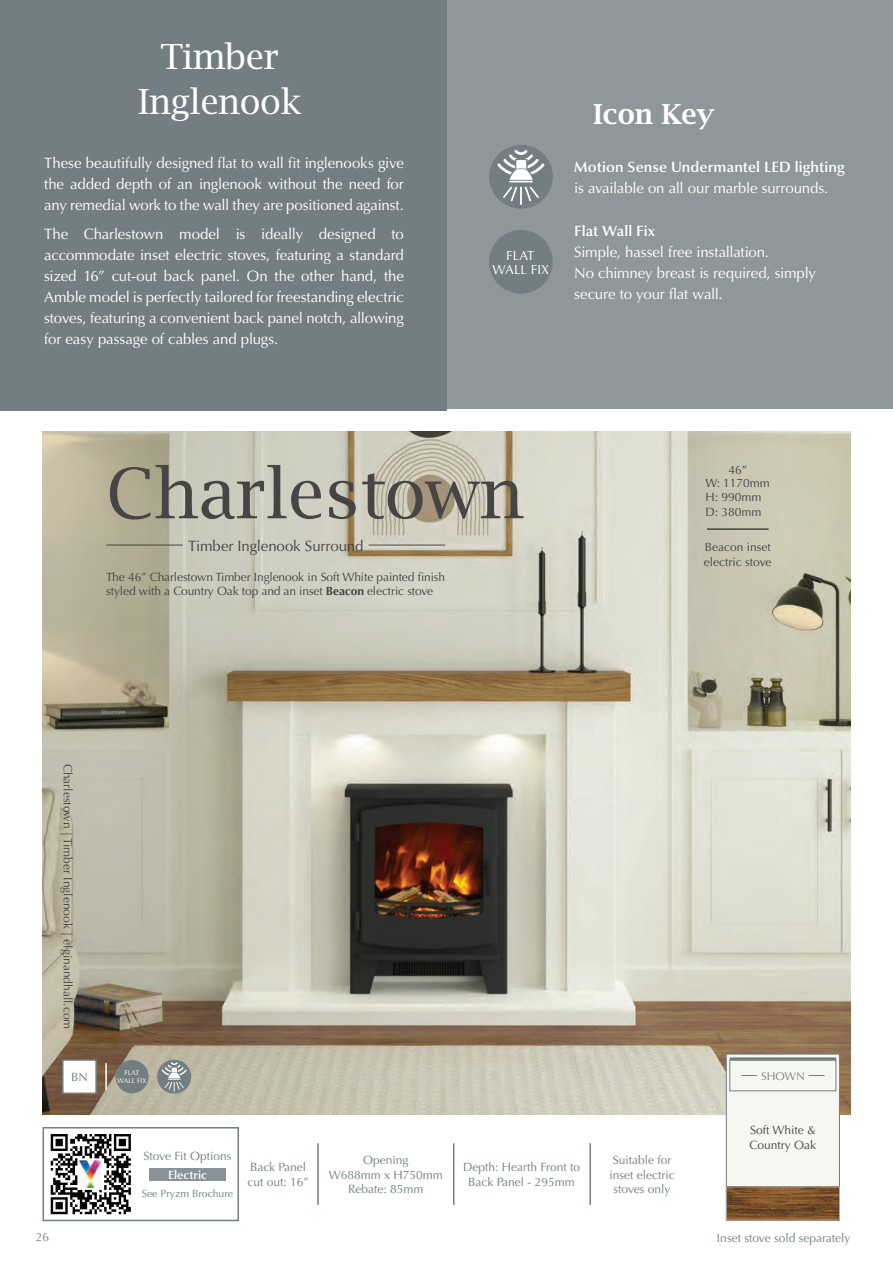
<style>
.page{position:relative;width:893px;height:1263px;background:#fff}
.page>*{position:absolute;margin:0;border:0;box-sizing:border-box;transform-origin:0 0}
.t1{font:75px "Lucida Bright EF";color:#474446}
.t2{font:37.5px/45px "Lucida Bright EF";letter-spacing:-.01em;color:#fff;text-align:center}
.t3{font:600 30px "Lucida Bright EF";color:#fff}
.t4{font:15px/21px "Optima LT Std";letter-spacing:-.01em;color:#fff;text-align:justify}
.t5{font:15px "Optima LT Std";letter-spacing:-.005em;color:#474446}
.t6{font:13.2px/14.7px "Optima LT Std";color:#fff;text-align:center}
.t7{font:12px/14.4px "Optima LT Std";letter-spacing:-.01em;color:#474446}
.t8{font:12px/14.4px "Optima LT Std";color:#727e82;text-align:center}
.t9{font:600 12px "Optima LT Std";color:#fff}
.t10{font:11.25px "Optima LT Std";letter-spacing:.005em;color:#727e82}
.t11{font:10.5px "Optima LT Std";color:#727e82}
.t12{font:6.9px/7.6px "Optima LT Std";color:#fff;text-align:center}
.s1{font-weight:600}
.s2{font-weight:700}
</style>
<div class="page">
<img style="left:43px;top:432px;width:807px;height:682px">
<div style="left:115px;top:1060px;width:34px;height:33px;background:#727e82;border-radius:50%"></div>
<div style="left:157px;top:1060px;width:34px;height:34px;background:#727e82;border-radius:50%"></div>
<svg style="left:162px;top:1062px;width:25px;height:30px"></svg>
<div style="left:62px;top:1059px;width:35px;height:35px;background:#fff;border:2px solid #727e82"></div>
<hr style="left:105px;top:1063px;width:2px;height:27px;background:#fff">
<hr style="left:106px;top:545px;width:77px;height:1px;background:#474446">
<hr style="left:369px;top:545px;width:76px;height:1px;background:#474446">
<div style="left:728px;top:1056px;width:110px;height:130px;background:#f7f7f2"></div>
<div style="left:726px;top:1054px;width:114px;height:166px;border:1px solid #727e82"></div>
<img style="left:728px;top:1188px;width:110px;height:30px">
<div style="left:726px;top:1186px;width:114px;height:34px;border:1px solid #afafb0"></div>
<hr style="left:707px;top:528px;width:62px;height:2px;background:#474446">
<hr style="left:317px;top:1143px;width:2px;height:62px;background:#727e82">
<hr style="left:453px;top:1143px;width:1px;height:62px;background:#727e82">
<hr style="left:589px;top:1143px;width:2px;height:62px;background:#727e82">
<hr style="left:730px;top:1057px;width:106px;height:3px;background:#727e82">
<div style="left:730px;top:1060px;width:106px;height:31px;border:1px solid #727e82"></div>
<svg style="left:809px;top:1075px;width:16px;height:1px"></svg>
<svg style="left:741px;top:1075px;width:16px;height:1px"></svg>
<div style="left:446px;top:0;width:447px;height:409px;background:#8f979a"></div>
<div style="left:0;top:0;width:446px;height:410px;background:#727e82"></div>
<div style="left:489px;top:145px;width:64px;height:64px;background:#727e82;border-radius:50%"></div>
<svg style="left:497px;top:150px;width:47px;height:55px"></svg>
<div style="left:489px;top:230px;width:64px;height:64px;background:#727e82;border-radius:50%"></div>
<div style="left:43px;top:1127px;width:196px;height:94px;border:2px solid #727e82"></div>
<div style="left:149px;top:1168px;width:77px;height:13px;background:#899296"></div>
<svg style="left:50px;top:1134px;width:76px;height:81px"></svg>
<svg style="left:51px;top:1134px;width:80px;height:80px"></svg>
<img style="left:80px;top:1161px;width:22px;height:26px">
<p class="t2" style="left:138px;top:34px;width:165px">Timber<br>Inglenook</p>
<p class="t4" style="left:44px;top:152px;width:361px">These beautifully designed flat to wall fit inglenooks give the added depth of an inglenook without the need for any remedial work to the wall they are positioned against.</p>
<p class="t4" style="left:44px;top:224px;width:361px">The Charlestown model is ideally designed to accommodate inset electric stoves, featuring a standard sized 16” cut-out back panel. On the other hand, the Amble model is perfectly tailored for freestanding electric stoves, featuring a convenient back panel notch, allowing for easy passage of cables and plugs.</p>
<p class="t6" style="left:493px;top:248px;width:58px">FLAT<br>WALL FIX</p>
<p class="t3" style="left:593px;top:98px;width:123px">Icon Key</p>
<p class="t4" style="left:574px;top:156px;width:272px"><span class="s1">Motion Sense Undermantel LED lighting </span>is available on all our marble surrounds.</p>
<p class="t4" style="left:574px;top:220px;width:243px;text-align:left"><span class="s1">Flat Wall Fix<br></span>Simple, hassel free installation.<br>No chimney breast is required, simply secure to your flat wall.</p>
<p class="t1" style="left:106px;top:454px;width:419px">Charlestown</p>
<p class="t5" style="left:188px;top:537px;width:177px">Timber Inglenook Surround</p>
<p class="t7" style="left:106px;top:569px;width:340px">The 46” Charlestown Timber Inglenook in Soft White painted finish styled with a Country Oak top and an inset <span class="s2">Beacon</span> electric stove</p>
<p class="t7" style="left:728px;top:463px;width:20px">46”</p>
<p class="t7" style="left:706px;top:476px;width:66px">W: 1170mm<br>H: 990mm<br>D: 380mm</p>
<p class="t7" style="left:704px;top:540px;width:69px">Beacon inset electric stove</p>
<p class="t7" style="left:75px;top:764px;width:267px;rotate:90deg">Charlestown | Timber Inglenook | elginandhall.com</p>
<p class="t8" style="left:71px;top:1070px;width:18px">BN</p>
<p class="t12" style="left:117px;top:1069px;width:31px">FLAT<br>WALL FIX</p>
<p class="t10" style="left:761px;top:1069px;width:45px">SHOWN</p>
<p class="t8" style="left:36px;top:1230px;width:15px">26</p>
<p class="t8" style="left:143px;top:1149px;width:90px">Stove Fit Options</p>
<p class="t11" style="left:142px;top:1187px;width:93px">See Pryzm Brochure</p>
<p class="t9" style="left:168px;top:1168px;width:40px">Electric</p>
<p class="t8" style="left:247px;top:1160px;width:63px;text-align:left">Back Panel cut out: 16”</p>
<p class="t8" style="left:363px;top:1153px;width:47px">Opening</p>
<p class="t8" style="left:329px;top:1167px;width:116px">W688mm x H750mm<br>Rebate: 85mm</p>
<p class="t8" style="left:463px;top:1160px;width:118px">Depth: Hearth Front to<br>Back Panel - 295mm</p>
<p class="t8" style="left:609px;top:1153px;width:67px">Suitable for inset electric stoves only</p>
<p class="t7" style="left:749px;top:1123px;width:68px">Soft White &amp;<br>Country Oak</p>
<p class="t8" style="left:717px;top:1231px;width:135px">Inset stove sold separately</p>
</div>
